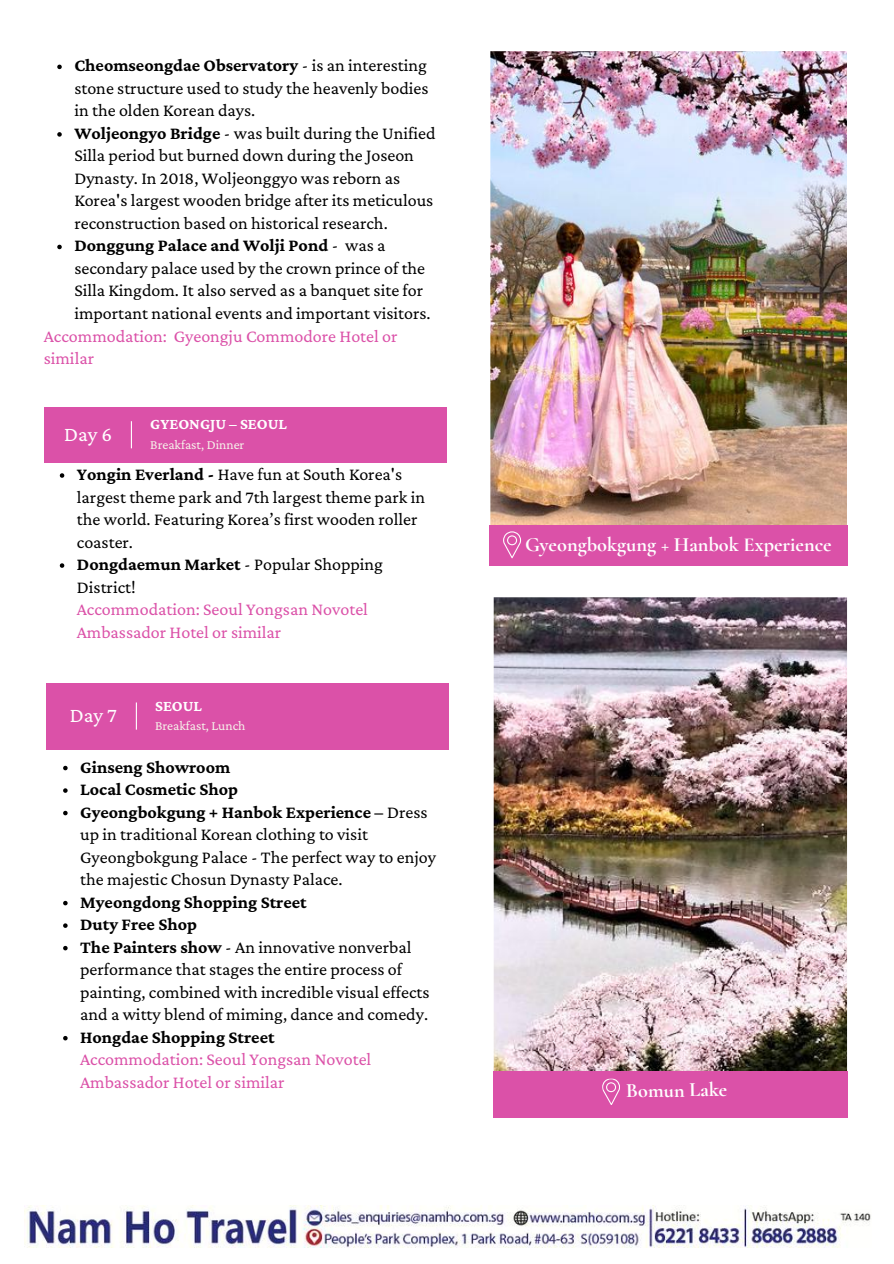
<style>
.page{position:relative;width:894px;height:1264px;background:#fff}
.page>*{position:absolute;margin:0;border:0;box-sizing:border-box;transform-origin:0 0}
.t1{font:21px "Crimson Pro";color:#fff}
.t2{font:700 20.25px "Cormorant Garamond";color:#fff}
.t3{font:18px/22.5px "Crimson Pro";color:#000}
.t4{font:18px/22.5px "Crimson Pro";color:#db51a8}
.t5{font:700 18px "Crimson Pro";color:#000}
.t6{font:italic 16.05px "Crimson Pro";color:#fff}
.t7{font:700 15.75px "Crimson Pro";color:#fff}
.t8{font:13.5px "Crimson Pro";color:#f6f3ea}
.s1{font-weight:700}
</style>
<div class="page">
<img style="left:493px;top:597px;width:355px;height:481px">
<div style="left:493px;top:1070px;width:354px;height:47px;background:#db51a8"></div>
<svg style="left:602px;top:1078px;width:18px;height:27px"></svg>
<img style="left:490px;top:51px;width:358px;height:485px">
<div style="left:489px;top:525px;width:358px;height:40px;background:#db51a8"></div>
<svg style="left:503px;top:531px;width:18px;height:27px"></svg>
<svg style="left:57px;top:65px;width:5px;height:4px"></svg>
<svg style="left:57px;top:132px;width:5px;height:5px"></svg>
<svg style="left:57px;top:245px;width:5px;height:4px"></svg>
<div style="left:44px;top:407px;width:402px;height:55px;background:#db51a8"></div>
<svg style="left:60px;top:473px;width:4px;height:5px"></svg>
<svg style="left:60px;top:563px;width:4px;height:5px"></svg>
<div style="left:46px;top:682px;width:402px;height:67px;background:#db51a8"></div>
<svg style="left:63px;top:765px;width:5px;height:5px"></svg>
<svg style="left:63px;top:788px;width:5px;height:4px"></svg>
<svg style="left:63px;top:810px;width:5px;height:5px"></svg>
<svg style="left:63px;top:900px;width:5px;height:5px"></svg>
<svg style="left:63px;top:923px;width:5px;height:4px"></svg>
<svg style="left:63px;top:945px;width:5px;height:5px"></svg>
<svg style="left:63px;top:1035px;width:5px;height:5px"></svg>
<svg style="left:131px;top:421px;width:1px;height:27px"></svg>
<svg style="left:136px;top:702px;width:1px;height:27px"></svg>
<img style="left:25px;top:1205px;width:846px;height:42px">
<p class="t3" style="left:74px;top:54px;width:362px"><span class="s1">Cheomseongdae Observatory</span> - is an interesting stone structure used to study the heavenly bodies in the olden Korean days.<br><span class="s1">Woljeongyo Bridge</span> - was built during the Unified Silla period but burned down during the Joseon Dynasty. In 2018, Woljeonggyo was reborn as Korea's largest wooden bridge after its meticulous reconstruction based on historical research.<br><span class="s1">Donggung Palace and Wolji Pond</span> - was a secondary palace used by the crown prince of the Silla Kingdom. It also served as a banquet site for important national events and important visitors.</p>
<p class="t4" style="left:44px;top:324px;width:355px">Accommodation: Gyeongju Commodore Hotel or similar</p>
<p class="t7" style="left:150px;top:415px;width:138px">GYEONGJU – SEOUL</p>
<p class="t1" style="left:64px;top:422px;width:49px">Day 6</p>
<p class="t6" style="left:56px;top:435px;width:89px">JEJU - BUSAN</p>
<p class="t8" style="left:150px;top:437px;width:96px">Breakfast, Dinner</p>
<p class="t3" style="left:77px;top:462px;width:349px"><span class="s1">Yongin Everland -</span> Have fun at South Korea's largest theme park and 7th largest theme park in the world. Featuring Korea’s first wooden roller coaster.<br><span class="s1">Dongdaemun Market</span> - Popular Shopping<br>District!</p>
<p class="t4" style="left:77px;top:597px;width:293px">Accommodation: Seoul Yongsan Novotel<br>Ambassador Hotel or similar</p>
<p class="t1" style="left:70px;top:703px;width:48px">Day 7</p>
<p class="t7" style="left:155px;top:697px;width:48px">SEOUL</p>
<p class="t8" style="left:155px;top:718px;width:92px">Breakfast, Lunch</p>
<p class="t3" style="left:80px;top:755px;width:357px"><span class="s1">Ginseng Showroom<br>Local Cosmetic Shop<br>Gyeongbokgung + Hanbok Experience –</span> Dress up in traditional Korean clothing to visit Gyeongbokgung Palace - The perfect way to enjoy the majestic Chosun Dynasty Palace.</p>
<p class="t3" style="left:80px;top:890px;width:351px"><span class="s1">Myeongdong Shopping Street<br>Duty Free Shop<br>The Painters show</span> - An innovative nonverbal performance that stages the entire process of painting, combined with incredible visual effects and a witty blend of miming, dance and comedy.</p>
<p class="t5" style="left:80px;top:1026px;width:196px">Hongdae Shopping Street</p>
<p class="t4" style="left:80px;top:1047px;width:293px">Accommodation: Seoul Yongsan Novotel<br>Ambassador Hotel or similar</p>
<p class="t2" style="left:525px;top:532px;width:308px">Gyeongbokgung + Hanbok Experience</p>
<p class="t2" style="left:625px;top:1078px;width:103px;rotate:-1deg">Bomun Lake</p>
</div>
